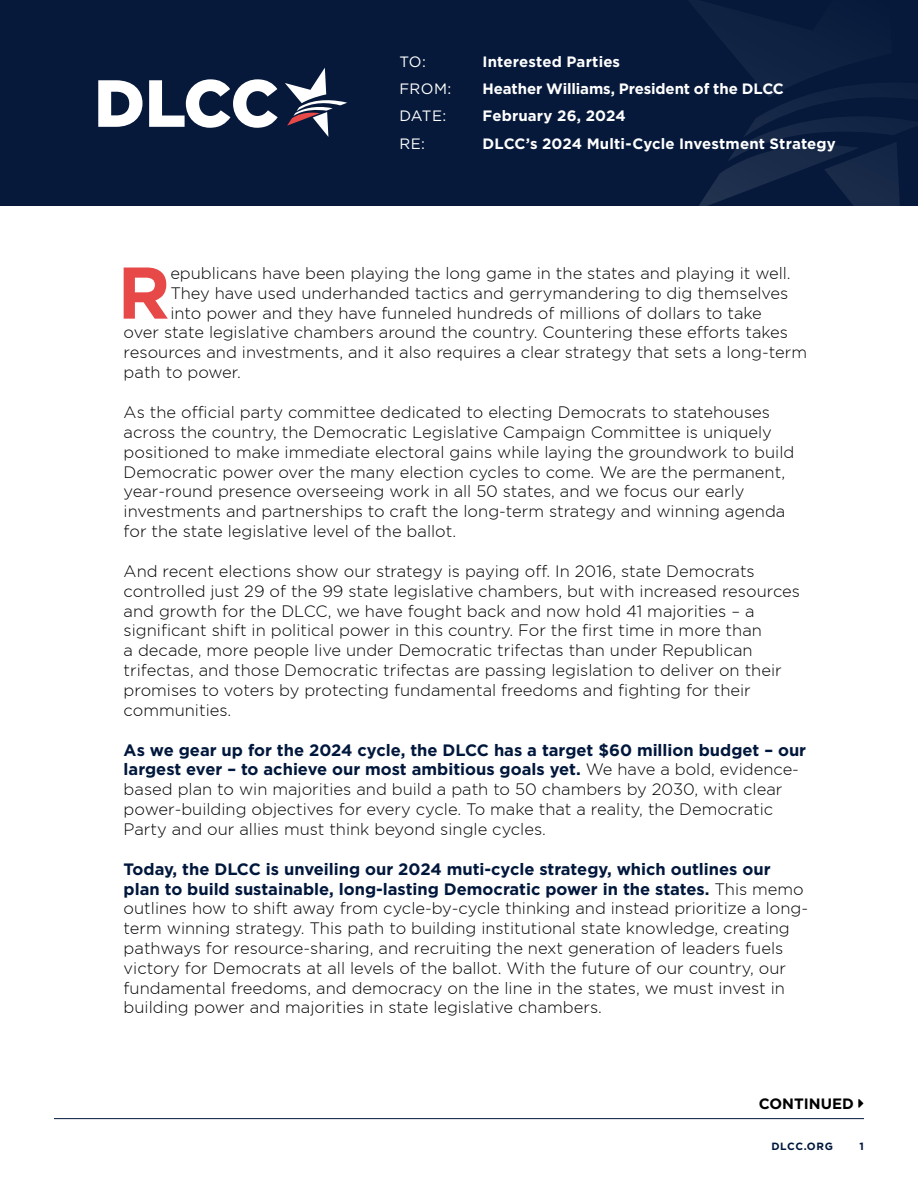
<style>
.page{position:relative;width:918px;height:1188px;background:#fff}
.page>*{position:absolute;margin:0;border:0;box-sizing:border-box;transform-origin:0 0}
.t1{font:700 73.05px "Gotham Pro";color:#e64948}
.t2{font:300 16.5px/19.8px "Gotham Pro";color:#000}
.t3{font:700 15px "Gotham Pro";letter-spacing:.005em;color:#fff}
.t4{font:15px "Gotham Pro";letter-spacing:.025em;color:#fff}
.t5{font:700 15px "Gotham Pro";color:#000}
.t6{font:700 10.5px "Gotham Pro";letter-spacing:.07em;color:#00173c}
.s1{font-weight:700;color:#00173c}
</style>
<div class="page">
<hr style="left:54px;top:1118px;width:810px;height:1px;background:#00173c">
<div style="left:0;top:0;width:918px;height:206px;background:#06193a"></div>
<svg style="left:699px;top:20px;width:213px;height:186px"></svg>
<svg style="left:98px;top:80px;width:44px;height:47px"></svg>
<svg style="left:149px;top:79px;width:129px;height:49px"></svg>
<svg style="left:285px;top:68px;width:62px;height:69px"></svg>
<p class="t4" style="left:399px;top:53px;width:28px">TO:</p>
<p class="t3" style="left:483px;top:53px;width:139px">Interested Parties</p>
<p class="t4" style="left:399px;top:81px;width:54px">FROM:</p>
<p class="t3" style="left:483px;top:80px;width:303px">Heather Williams, President of the DLCC</p>
<p class="t4" style="left:399px;top:108px;width:48px">DATE:</p>
<p class="t3" style="left:483px;top:107px;width:145px">February 26, 2024</p>
<p class="t4" style="left:399px;top:135px;width:27px">RE:</p>
<p class="t3" style="left:483px;top:135px;width:355px">DLCC’s 2024 Multi-Cycle Investment Strategy</p>
<h1 class="t1" style="left:118px;top:251px;width:54px">R</h1>
<p class="t2" style="left:170px;top:263px;width:622px">epublicans have been playing the long game in the states and playing it well.</p>
<p class="t2" style="left:170px;top:283px;width:619px">They have used underhanded tactics and gerrymandering to dig themselves</p>
<p class="t2" style="left:170px;top:303px;width:593px">into power and they have funneled hundreds of millions of dollars to take</p>
<p class="t2" style="left:124px;top:322px;width:666px">over state legislative chambers around the country. Countering these efforts takes</p>
<p class="t2" style="left:124px;top:342px;width:685px">resources and investments, and it also requires a clear strategy that sets a long-term</p>
<p class="t2" style="left:124px;top:362px;width:119px">path to power.</p>
<p class="t2" style="left:124px;top:402px;width:672px">As the official party committee dedicated to electing Democrats to statehouses across the country, the Democratic Legislative Campaign Committee is uniquely positioned to make immediate electoral gains while laying the groundwork to build Democratic power over the many election cycles to come. We are the permanent, year-round presence overseeing work in all 50 states, and we focus our early investments and partnerships to craft the long-term strategy and winning agenda for the state legislative level of the ballot.</p>
<p class="t2" style="left:124px;top:561px;width:678px">And recent elections show our strategy is paying off. In 2016, state Democrats controlled just 29 of the 99 state legislative chambers, but with increased resources and growth for the DLCC, we have fought back and now hold 41 majorities – a significant shift in political power in this country. For the first time in more than<br>a decade, more people live under Democratic trifectas than under Republican trifectas, and those Democratic trifectas are passing legislation to deliver on their promises to voters by protecting fundamental freedoms and fighting for their communities.</p>
<p class="t2" style="left:124px;top:740px;width:684px"><span class="s1">As we gear up for the 2024 cycle, the DLCC has a target $60 million budget – our largest ever – to achieve our most ambitious goals yet.</span> We have a bold, evidence&shy;based plan to win majorities and build a path to 50 chambers by 2030, with clear power-building objectives for every cycle. To make that a reality, the Democratic Party and our allies must think beyond single cycles.</p>
<p class="t2" style="left:124px;top:859px;width:686px"><span class="s1">Today, the DLCC is unveiling our 2024 muti-cycle strategy, which outlines our plan to build sustainable, long-lasting Democratic power in the states.</span> This memo outlines how to shift away from cycle-by-cycle thinking and instead prioritize a long&shy;term winning strategy. This path to building institutional state knowledge, creating pathways for resource-sharing, and recruiting the next generation of leaders fuels victory for Democrats at all levels of the ballot. With the future of our country, our fundamental freedoms, and democracy on the line in the states, we must invest in building power and majorities in state legislative chambers.</p>
<p class="t5" style="left:759px;top:1095px;width:107px">CONTINUED ▼▼</p>
<p class="t6" style="left:771px;top:1140px;width:63px">DLCC.ORG</p>
<p class="t6" style="left:860px;top:1140px;width:6px">1</p>
</div>
